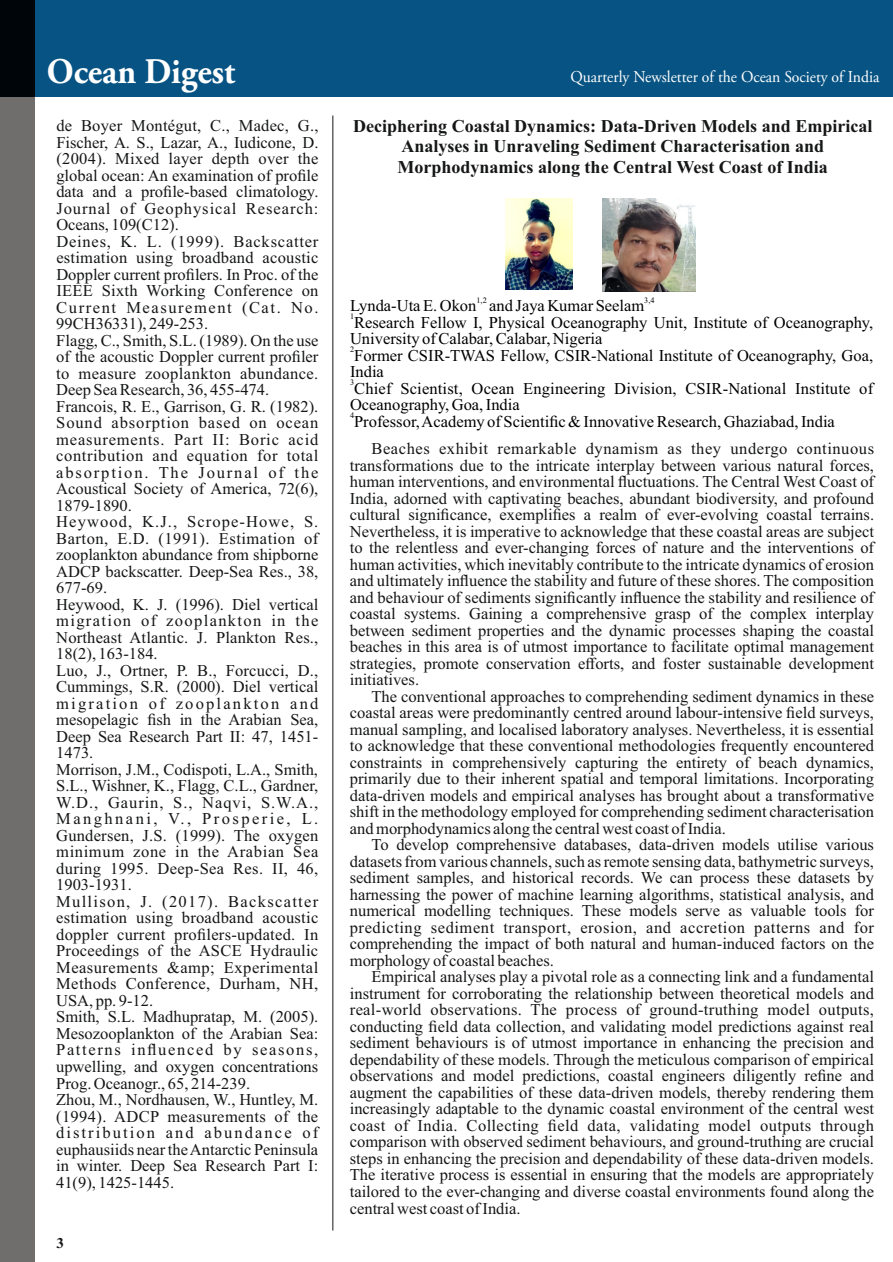
<style>
.page{position:relative;width:893px;height:1262px;background:#fff}
.page>*{position:absolute;margin:0;border:0;box-sizing:border-box;transform-origin:0 0}
.t1{font:700 36px "Adobe Garamond Pro";color:#fff;scale:.95 1}
.t2{font:700 18px/20.7px "Times New Roman";color:#151616;text-align:center}
.t3{font:16.5px/16.5px "Times New Roman";color:#151616;text-align:justify}
.t4{font:16.5px/16.5px "Times New Roman";color:#000}
.t5{font:16.5px "Adobe Garamond Pro";color:#fff;scale:.95 1}
.t6{font:700 15px "Times New Roman";color:#151616}
.t7{font:8.25px "Times New Roman";color:#000}
</style>
<div class="page">
<div style="left:0;top:96px;width:34px;height:1166px;background:#6f6e6d"></div>
<div style="left:0;top:0;width:34px;height:96px;background:#00050a"></div>
<div style="left:35px;top:0;width:858px;height:96px;background:#075383"></div>
<hr style="left:332px;top:115px;width:1px;height:1115px;background:#151616">
<img style="left:505px;top:198px;width:67px;height:92px">
<img style="left:602px;top:199px;width:93px;height:92px">
<h1 class="t1" style="left:47px;top:56px;width:199px">Ocean Digest</h1>
<p class="t3" style="left:56px;top:119px;width:264px;text-align:left">de Boyer Montégut, C., Madec, G.,<br>Fischer, A. S., Lazar, A., Iudicone, D. (2004). Mixed layer depth over the global ocean: An examination of profile data and a profile‐based climatology.<br>Journal of Geophysical Research:<br>Oceans, 109(C12).<br>Deines, K. L. (1999). Backscatter estimation using broadband acoustic<br>Doppler current profilers. In Proc. of the<br>IEEE Sixth Working Conference on<br>Current Measurement (Cat. No.<br>99CH36331), 249-253.<br>Flagg, C., Smith, S.L. (1989). On the use of the acoustic Doppler current profiler to measure zooplankton abundance.<br>Deep Sea Research, 36, 455-474.<br>Francois, R. E., Garrison, G. R. (1982).<br>Sound absorption based on ocean measurements. Part II: Boric acid contribution and equation for total absorption. The Journal of the<br>Acoustical Society of America, 72(6),<br>1879-1890.<br>Heywood, K.J., Scrope-Howe, S.<br>Barton, E.D. (1991). Estimation of zooplankton abundance from shipborne<br>ADCP backscatter. Deep-Sea Res., 38,<br>677-69.<br>Heywood, K. J. (1996). Diel vertical migration of zooplankton in the<br>Northeast Atlantic. J. Plankton Res.,<br>18(2), 163-184.<br>Luo, J., Ortner, P. B., Forcucci, D.,<br>Cummings, S.R. (2000). Diel vertical migration of zooplankton and mesopelagic fish in the Arabian Sea,<br>Deep Sea Research Part II: 47, 1451-<br>1473.<br>Morrison, J.M., Codispoti, L.A., Smith,<br>S.L., Wishner, K., Flagg, C.L., Gardner,<br>W.D., Gaurin, S., Naqvi, S.W.A.,<br>Manghnani, V., Prosperie, L.<br>Gundersen, J.S. (1999). The oxygen minimum zone in the Arabian Sea during 1995. Deep-Sea Res. II, 46,<br>1903-1931.<br>Mullison, J. (2017). Backscatter estimation using broadband acoustic doppler current profilers-updated. In<br>Proceedings of the ASCE Hydraulic<br>Measurements &amp;amp; Experimental<br>Methods Conference, Durham, NH,<br>USA, pp. 9-12.<br>Smith, S.L. Madhupratap, M. (2005).<br>Mesozooplankton of the Arabian Sea:<br>Patterns influenced by seasons, upwelling, and oxygen concentrations<br>Prog. Oceanogr., 65, 214-239.<br>Zhou, M., Nordhausen, W., Huntley, M. (1994). ADCP measurements of the distribution and abundance of euphausiids near the Antarctic Peninsula in winter. Deep Sea Research Part I:<br>41(9), 1425-1445.</p>
<p class="t6" style="left:56px;top:1238px;width:9px">3</p>
<p class="t5" style="left:570px;top:70px;width:327px">Quarterly Newsletter of the Ocean Society of India</p>
<p class="t2" style="left:353px;top:117px;width:520px">Deciphering Coastal Dynamics: Data-Driven Models and Empirical<br>Analyses in Unraveling Sediment Characterisation and<br>Morphodynamics along the Central West Coast of India</p>
<p class="t7" style="left:476px;top:297px;width:12px">1,2</p>
<p class="t7" style="left:644px;top:297px;width:12px">3,4</p>
<p class="t4" style="left:350px;top:299px;width:296px">Lynda-Uta E. Okon and Jaya Kumar Seelam</p>
<p class="t7" style="left:350px;top:314px;width:6px">1</p>
<p class="t4" style="left:350px;top:315px;width:524px">Research Fellow I, Physical Oceanography Unit, Institute of Oceanography,<br>University of Calabar, Calabar, Nigeria</p>
<p class="t7" style="left:350px;top:347px;width:6px">2</p>
<p class="t4" style="left:350px;top:348px;width:524px">Former CSIR-TWAS Fellow, CSIR-National Institute of Oceanography, Goa,<br>India</p>
<p class="t7" style="left:350px;top:380px;width:6px">3</p>
<p class="t4" style="left:350px;top:381px;width:524px">Chief Scientist, Ocean Engineering Division, CSIR-National Institute of<br>Oceanography, Goa, India</p>
<p class="t7" style="left:350px;top:413px;width:6px">4</p>
<p class="t4" style="left:354px;top:414px;width:482px">Professor, Academy of Scientific &amp; Innovative Research, Ghaziabad, India</p>
<p class="t3" style="left:350px;top:442px;width:525px;text-indent:22px">Beaches exhibit remarkable dynamism as they undergo continuous transformations due to the intricate interplay between various natural forces, human interventions, and environmental fluctuations. The Central West Coast of India, adorned with captivating beaches, abundant biodiversity, and profound cultural significance, exemplifies a realm of ever-evolving coastal terrains.<br>Nevertheless, it is imperative to acknowledge that these coastal areas are subject to the relentless and ever-changing forces of nature and the interventions of human activities, which inevitably contribute to the intricate dynamics of erosion and ultimately influence the stability and future of these shores. The composition and behaviour of sediments significantly influence the stability and resilience of coastal systems. Gaining a comprehensive grasp of the complex interplay between sediment properties and the dynamic processes shaping the coastal beaches in this area is of utmost importance to facilitate optimal management strategies, promote conservation efforts, and foster sustainable development initiatives.</p>
<p class="t3" style="left:350px;top:689px;width:525px;text-indent:22px">The conventional approaches to comprehending sediment dynamics in these coastal areas were predominantly centred around labour-intensive field surveys, manual sampling, and localised laboratory analyses. Nevertheless, it is essential to acknowledge that these conventional methodologies frequently encountered constraints in comprehensively capturing the entirety of beach dynamics, primarily due to their inherent spatial and temporal limitations. Incorporating data-driven models and empirical analyses has brought about a transformative shift in the methodology employed for comprehending sediment characterisation and morphodynamics along the central west coast of India.</p>
<p class="t3" style="left:350px;top:838px;width:525px;text-indent:22px">To develop comprehensive databases, data-driven models utilise various datasets from various channels, such as remote sensing data, bathymetric surveys, sediment samples, and historical records. We can process these datasets by harnessing the power of machine learning algorithms, statistical analysis, and numerical modelling techniques. These models serve as valuable tools for predicting sediment transport, erosion, and accretion patterns and for comprehending the impact of both natural and human-induced factors on the morphology of coastal beaches.</p>
<p class="t3" style="left:350px;top:970px;width:525px;text-indent:22px">Empirical analyses play a pivotal role as a connecting link and a fundamental instrument for corroborating the relationship between theoretical models and real-world observations. The process of ground-truthing model outputs, conducting field data collection, and validating model predictions against real sediment behaviours is of utmost importance in enhancing the precision and dependability of these models. Through the meticulous comparison of empirical observations and model predictions, coastal engineers diligently refine and augment the capabilities of these data-driven models, thereby rendering them increasingly adaptable to the dynamic coastal environment of the central west coast of India. Collecting field data, validating model outputs through comparison with observed sediment behaviours, and ground-truthing are crucial steps in enhancing the precision and dependability of these data-driven models.<br>The iterative process is essential in ensuring that the models are appropriately tailored to the ever-changing and diverse coastal environments found along the central west coast of India.</p>
</div>
